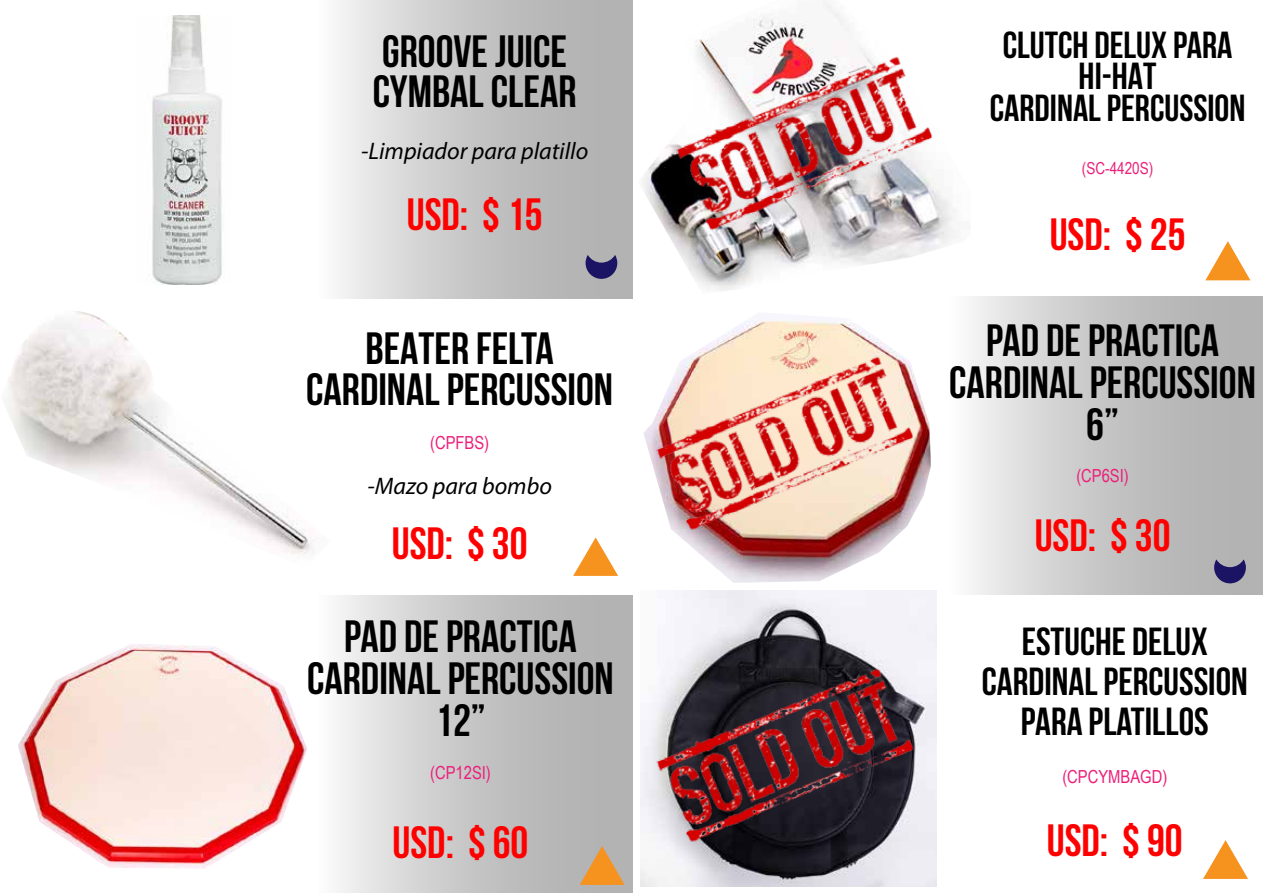
<style>
.page{position:relative;width:1263px;height:893px;background:#fff}
.page>*{position:absolute;margin:0;border:0;box-sizing:border-box;transform-origin:0 0}
.t1{font:700 45px/42px "Bebas Neue";color:#000;text-align:center}
.t2{font:700 45px "Bebas Neue";color:#f00}
.t3{font:700 39px/40.5px "Bebas Neue";color:#000;text-align:center}
.t4{font:700 37.5px/31.5px "Bebas Neue";color:#000;text-align:center}
.t5{font:italic 24px "Myriad Pro";color:#000}
.t6{font:18px "Arial Narrow";color:#ec1e79}
.t7{font:16.5px "Arial Narrow";color:#ec1e79}
</style>
<div class="page">
<div style="left:949px;top:297px;width:314px;height:298px;background:linear-gradient(to right,#f1f1f1,#a6a6a6)"></div>
<div style="left:316px;top:596px;width:316px;height:297px;background:linear-gradient(to right,#f1f1f1,#a6a6a6)"></div>
<div style="left:316px;top:0;width:316px;height:298px;background:linear-gradient(to right,#f1f1f1,#a6a6a6)"></div>
<img style="left:643px;top:321px;width:288px;height:262px">
<img style="left:18px;top:644px;width:289px;height:225px">
<svg style="left:580px;top:846px;width:45px;height:39px;background:#d4a268"></svg>
<img style="left:8px;top:311px;width:306px;height:243px">
<svg style="left:573px;top:537px;width:45px;height:39px"></svg>
<img style="left:640px;top:590px;width:296px;height:296px">
<svg style="left:1203px;top:840px;width:45px;height:39px"></svg>
<img style="left:149px;top:16px;width:73px;height:269px">
<svg style="left:1205px;top:241px;width:45px;height:39px"></svg>
<img style="left:642px;top:0;width:314px;height:290px">
<svg style="left:585px;top:255px;width:32px;height:24px"></svg>
<svg style="left:1214px;top:559px;width:32px;height:24px"></svg>
<img style="left:650px;top:354px;width:274px;height:180px">
<img style="left:650px;top:666px;width:274px;height:180px">
<img style="left:669px;top:54px;width:275px;height:180px">
<p class="t1" style="left:373px;top:30px;width:205px;line-height:40.5px;text-align:left">GROOVE JUICE<br>CYMBAL CLEAR</p>
<p class="t5" style="left:361px;top:136px;width:229px">-Limpiador para platillo</p>
<p class="t2" style="left:407px;top:189px;width:137px">USD: $ 15</p>
<p class="t1" style="left:306px;top:328px;width:308px;line-height:40.5px">BEATER FELTA<br>CARDINAL PERCUSSION</p>
<p class="t6" style="left:430px;top:430px;width:61px">(CPFBS)</p>
<p class="t5" style="left:367px;top:471px;width:186px">-Mazo para bombo</p>
<p class="t2" style="left:392px;top:519px;width:137px">USD: $ 30</p>
<p class="t1" style="left:307px;top:614px;width:308px">PAD DE PRACTICA<br>CARDINAL PERCUSSION<br>12”</p>
<p class="t6" style="left:430px;top:759px;width:62px">(CP12SI)</p>
<p class="t2" style="left:393px;top:818px;width:137px">USD: $ 60</p>
<p class="t4" style="left:990px;top:28px;width:257px">CLUTCH DELUX PARA<br>HI-HAT<br>CARDINAL PERCUSSION</p>
<p class="t7" style="left:1082px;top:156px;width:73px">(SC-4420S)</p>
<p class="t2" style="left:1050px;top:210px;width:137px">USD: $ 25</p>
<p class="t1" style="left:949px;top:319px;width:308px">PAD DE PRACTICA<br>CARDINAL PERCUSSION<br>6”</p>
<p class="t6" style="left:1076px;top:462px;width:54px">(CP6SI)</p>
<p class="t2" style="left:1035px;top:511px;width:137px">USD: $ 30</p>
<p class="t3" style="left:982px;top:620px;width:267px">ESTUCHE DELUX<br>CARDINAL PERCUSSION<br>PARA PLATILLOS</p>
<p class="t6" style="left:1062px;top:764px;width:106px">(CPCYMBAGD)</p>
<p class="t2" style="left:1047px;top:815px;width:137px">USD: $ 90</p>
</div>
